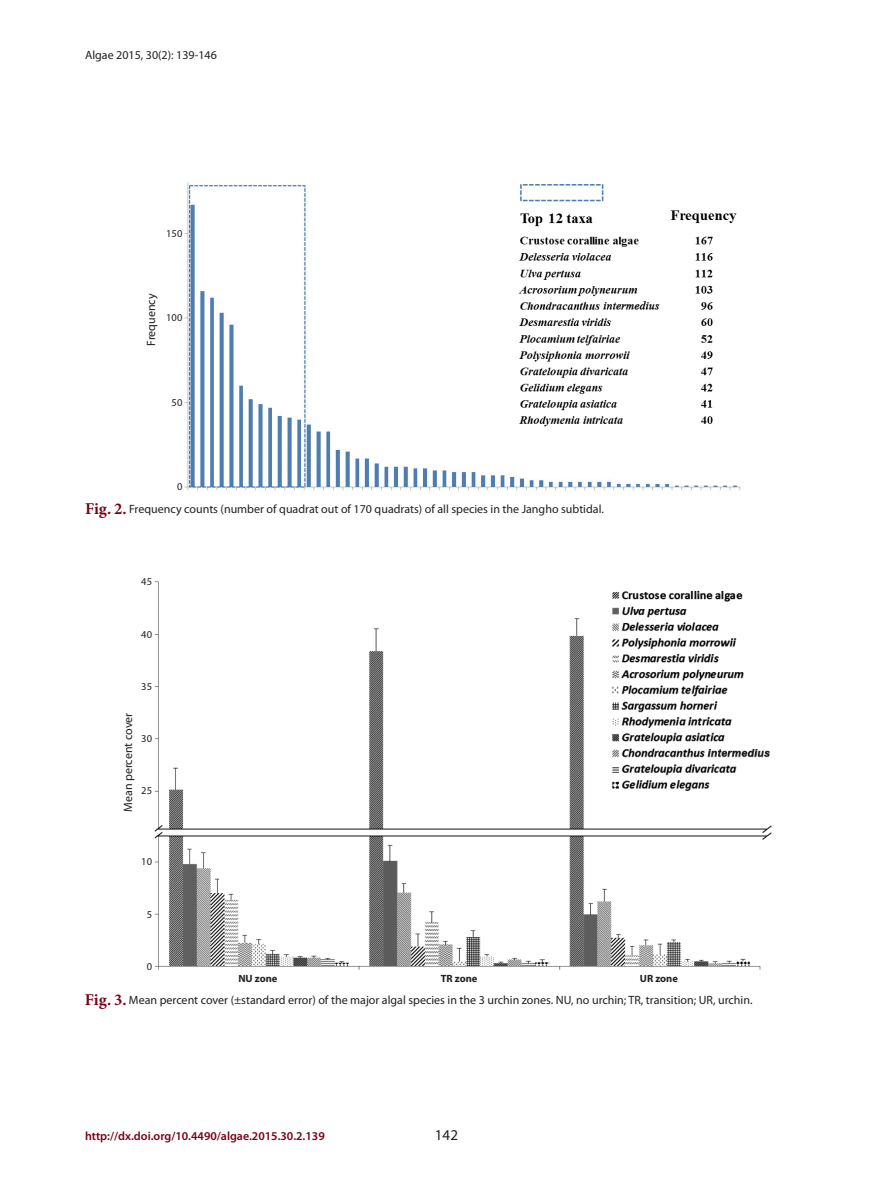
<style>
.page{position:relative;width:893px;height:1191px;background:#fff}
.page>*{position:absolute;margin:0;border:0;box-sizing:border-box;transform-origin:0 0}
.t1{font:15px "Myriad Pro";color:#231f20}
.t2{font:12px "Myriad Pro";color:#231f20}
.t3{font:600 12px "Myriad Pro";color:#790015}
.t4{font:10.5px "Myriad Pro";color:#231f20}
.t5{font:700 10.5px "Myriad Pro";color:#231f20}
.s1{font-family:"Minion Pro";font-weight:700;font-size:16.5px;color:#790015}
</style>
<div class="page">
<img style="left:154px;top:581px;width:618px;height:389px">
<img style="left:609px;top:588px;width:162px;height:205px">
<img style="left:184px;top:182px;width:557px;height:309px">
<img style="left:509px;top:182px;width:232px;height:250px">
<p class="t2" style="left:85px;top:48px;width:133px">Algae 2015, 30(2): 139-146</p>
<p class="t4" style="left:166px;top:228px;width:18px">150</p>
<p class="t2" style="left:145px;top:346px;width:54px;rotate:-90deg">Frequency</p>
<p class="t4" style="left:166px;top:311px;width:18px">100</p>
<p class="t4" style="left:172px;top:396px;width:12px">50</p>
<p class="t4" style="left:177px;top:481px;width:7px">0</p>
<p class="t2" style="left:85px;top:502px;width:520px"><span class="s1">Fig. 2.</span> Frequency counts (number of quadrat out of 170 quadrats) of all species in the Jangho subtidal.</p>
<p class="t4" style="left:141px;top:576px;width:12px">45</p>
<p class="t4" style="left:141px;top:628px;width:12px">40</p>
<p class="t4" style="left:141px;top:680px;width:12px">35</p>
<p class="t2" style="left:122px;top:812px;width:101px;rotate:-90deg">Mean percent cover</p>
<p class="t4" style="left:141px;top:733px;width:12px">30</p>
<p class="t4" style="left:141px;top:785px;width:12px">25</p>
<p class="t4" style="left:141px;top:856px;width:12px">10</p>
<p class="t4" style="left:147px;top:908px;width:7px">5</p>
<p class="t4" style="left:147px;top:960px;width:7px">0</p>
<p class="t5" style="left:238px;top:972px;width:41px">NU zone</p>
<p class="t5" style="left:441px;top:972px;width:38px">TR zone</p>
<p class="t5" style="left:640px;top:972px;width:40px">UR zone</p>
<p class="t2" style="left:85px;top:993px;width:669px"><span class="s1">Fig. 3.</span> Mean percent cover (±standard error) of the major algal species in the 3 urchin zones. NU, no urchin; TR, transition; UR, urchin.</p>
<p class="t3" style="left:85px;top:1129px;width:241px">http://dx.doi.org/10.4490/algae.2015.30.2.139</p>
<p class="t1" style="left:435px;top:1126px;width:25px">142</p>
</div>
